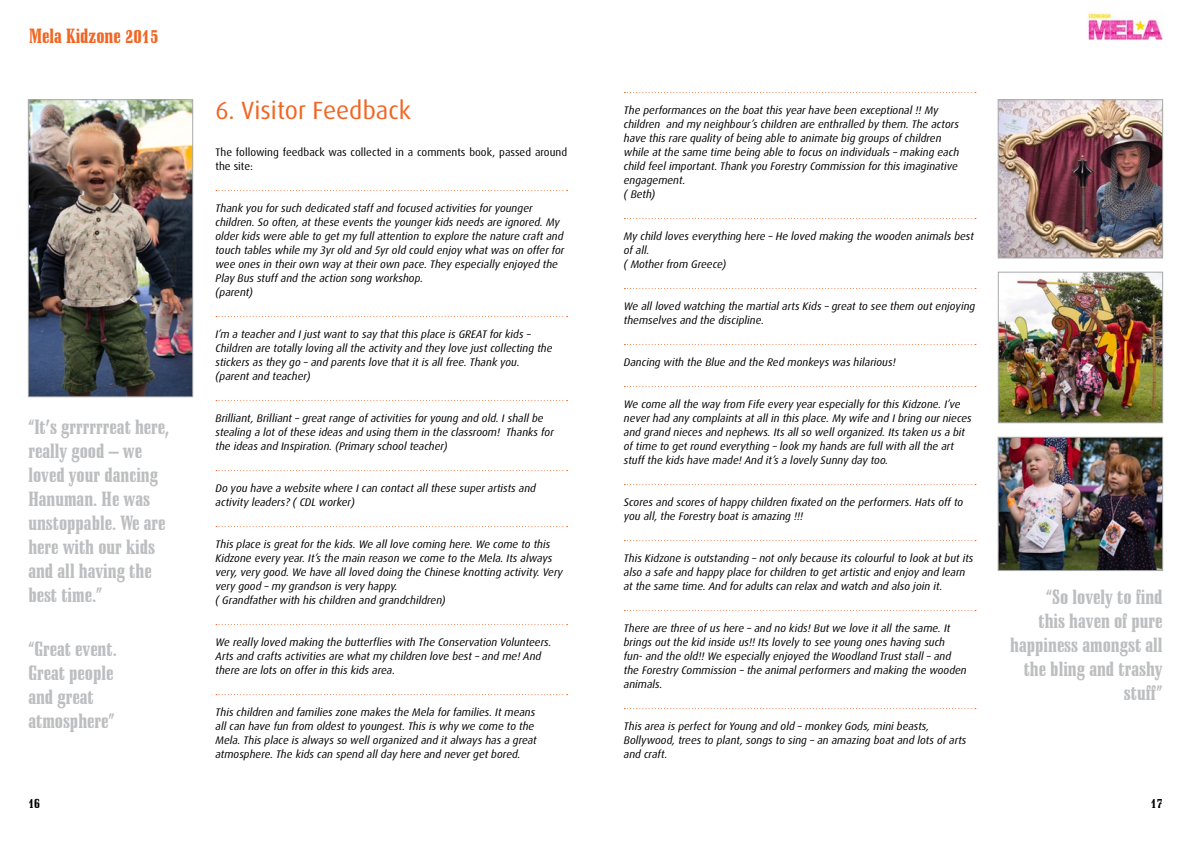
<style>
.page{position:relative;width:1191px;height:842px;background:#fff}
.page>*{position:absolute;margin:0;border:0;box-sizing:border-box;transform-origin:0 0}
.t1{font:25px "Dax OT";color:#f26522}
.t2{font:900 condensed 20px/24px "Schadow BT";color:#bcbec0}
.t3{font:900 condensed 20px "Schadow BT";color:#f26522}
.t4{font:900 condensed 14px "Schadow BT";color:#000}
.t5{font:italic 11px/14px "Dax OT";color:#000}
.t6{font:11px/14px "Dax OT";color:#000}
</style>
<div class="page">
<img style="left:1088px;top:13px;width:75px;height:27px">
<svg style="left:216px;top:190px;width:351px;height:1px"></svg>
<svg style="left:216px;top:316px;width:351px;height:1px"></svg>
<svg style="left:216px;top:400px;width:351px;height:1px"></svg>
<svg style="left:216px;top:470px;width:351px;height:1px"></svg>
<svg style="left:216px;top:526px;width:351px;height:1px"></svg>
<svg style="left:216px;top:624px;width:351px;height:1px"></svg>
<svg style="left:216px;top:694px;width:351px;height:1px"></svg>
<svg style="left:624px;top:92px;width:352px;height:1px"></svg>
<svg style="left:624px;top:218px;width:352px;height:1px"></svg>
<svg style="left:624px;top:288px;width:352px;height:1px"></svg>
<svg style="left:624px;top:344px;width:352px;height:1px"></svg>
<svg style="left:624px;top:386px;width:352px;height:1px"></svg>
<svg style="left:624px;top:484px;width:352px;height:1px"></svg>
<svg style="left:624px;top:540px;width:352px;height:1px"></svg>
<svg style="left:624px;top:610px;width:352px;height:1px"></svg>
<svg style="left:624px;top:708px;width:352px;height:1px"></svg>
<img style="left:30px;top:102px;width:161px;height:293px">
<div style="left:28px;top:100px;width:165px;height:297px;border:1px solid #a7a9ac"></div>
<img style="left:1000px;top:102px;width:160px;height:154px">
<div style="left:998px;top:100px;width:164px;height:158px;border:1px solid #a7a9ac"></div>
<img style="left:1000px;top:439px;width:160px;height:130px">
<div style="left:998px;top:437px;width:164px;height:134px;border:1px solid #a7a9ac"></div>
<img style="left:1000px;top:274px;width:160px;height:147px">
<div style="left:998px;top:272px;width:164px;height:151px;border:1px solid #a7a9ac"></div>
<h2 class="t3" style="left:29px;top:24px;width:131px">Mela Kidzone 2015</h2>
<h2 class="t2" style="left:28px;top:415px;width:143px">“It’s grrrrrreat here, really good – we loved your dancing<br>Hanuman. He was unstoppable. We are here with our kids and all having the best time.”</h2>
<h2 class="t2" style="left:28px;top:637px;width:90px">“Great event.<br>Great people and great atmosphere”</h2>
<h1 class="t1" style="left:215px;top:95px;width:197px">6. Visitor Feedback</h1>
<p class="t6" style="left:215px;top:145px;width:353px">The following feedback was collected in a comments book, passed around the site:</p>
<p class="t5" style="left:215px;top:201px;width:350px">Thank you for such dedicated staff and focused activities for younger children. So often, at these events the younger kids needs are ignored. My older kids were able to get my full attention to explore the nature craft and touch tables while my 3yr old and 5yr old could enjoy what was on offer for wee ones in their own way at their own pace. They especially enjoyed the Play Bus stuff and the action song workshop.<br>(parent)</p>
<p class="t5" style="left:215px;top:327px;width:338px">I’m a teacher and I just want to say that this place is GREAT for kids – Children are totally loving all the activity and they love just collecting the stickers as they go – and parents love that it is all free. Thank you. (parent and teacher)</p>
<p class="t5" style="left:215px;top:411px;width:340px">Brilliant, Brilliant – great range of activities for young and old. I shall be stealing a lot of these ideas and using them in the classroom! Thanks for the ideas and Inspiration. (Primary school teacher)</p>
<p class="t5" style="left:215px;top:481px;width:322px">Do you have a website where I can contact all these super artists and activity leaders? ( CDL worker)</p>
<p class="t5" style="left:215px;top:537px;width:349px">This place is great for the kids. We all love coming here. We come to this Kidzone every year. It’s the main reason we come to the Mela. Its always very, very good. We have all loved doing the Chinese knotting activity. Very very good – my grandson is very happy.<br>( Grandfather with his children and grandchildren)</p>
<p class="t5" style="left:215px;top:635px;width:338px">We really loved making the butterflies with The Conservation Volunteers.<br>Arts and crafts activities are what my children love best – and me! And there are lots on offer in this kids area.</p>
<p class="t5" style="left:215px;top:705px;width:323px">This children and families zone makes the Mela for families. It means all can have fun from oldest to youngest. This is why we come to the Mela. This place is always so well organized and it always has a great atmosphere. The kids can spend all day here and never get bored.</p>
<p class="t5" style="left:624px;top:103px;width:337px">The performances on the boat this year have been exceptional !! My children and my neighbour’s children are enthralled by them. The actors have this rare quality of being able to animate big groups of children while at the same time being able to focus on individuals – making each child feel important. Thank you Forestry Commission for this imaginative engagement.<br>( Beth)</p>
<p class="t5" style="left:624px;top:229px;width:351px">My child loves everything here – He loved making the wooden animals best of all.<br>( Mother from Greece)</p>
<p class="t5" style="left:624px;top:299px;width:353px">We all loved watching the martial arts Kids – great to see them out enjoying themselves and the discipline.</p>
<p class="t5" style="left:624px;top:355px;width:273px">Dancing with the Blue and the Red monkeys was hilarious!</p>
<p class="t5" style="left:624px;top:397px;width:349px">We come all the way from Fife every year especially for this Kidzone. I’ve never had any complaints at all in this place. My wife and I bring our nieces and grand nieces and nephews. Its all so well organized. Its taken us a bit of time to get round everything – look my hands are full with all the art stuff the kids have made! And it’s a lovely Sunny day too.</p>
<p class="t5" style="left:624px;top:495px;width:341px">Scores and scores of happy children fixated on the performers. Hats off to you all, the Forestry boat is amazing !!!</p>
<p class="t5" style="left:624px;top:551px;width:351px">This Kidzone is outstanding – not only because its colourful to look at but its also a safe and happy place for children to get artistic and enjoy and learn at the same time. And for adults can relax and watch and also join it.</p>
<p class="t5" style="left:624px;top:621px;width:344px">There are three of us here – and no kids! But we love it all the same. It brings out the kid inside us!! Its lovely to see young ones having such<br>fun- and the old!! We especially enjoyed the Woodland Trust stall – and the Forestry Commission – the animal performers and making the wooden animals.</p>
<p class="t5" style="left:624px;top:719px;width:344px">This area is perfect for Young and old – monkey Gods, mini beasts,<br>Bollywood, trees to plant, songs to sing – an amazing boat and lots of arts and craft.</p>
<h2 class="t2" style="left:1010px;top:585px;width:154px;text-align:right">“So lovely to find<br>this haven of pure happiness amongst all the bling and trashy stuff”</h2>
<p class="t4" style="left:28px;top:794px;width:13px">16</p>
<p class="t4" style="left:1150px;top:795px;width:13px">17</p>
</div>
